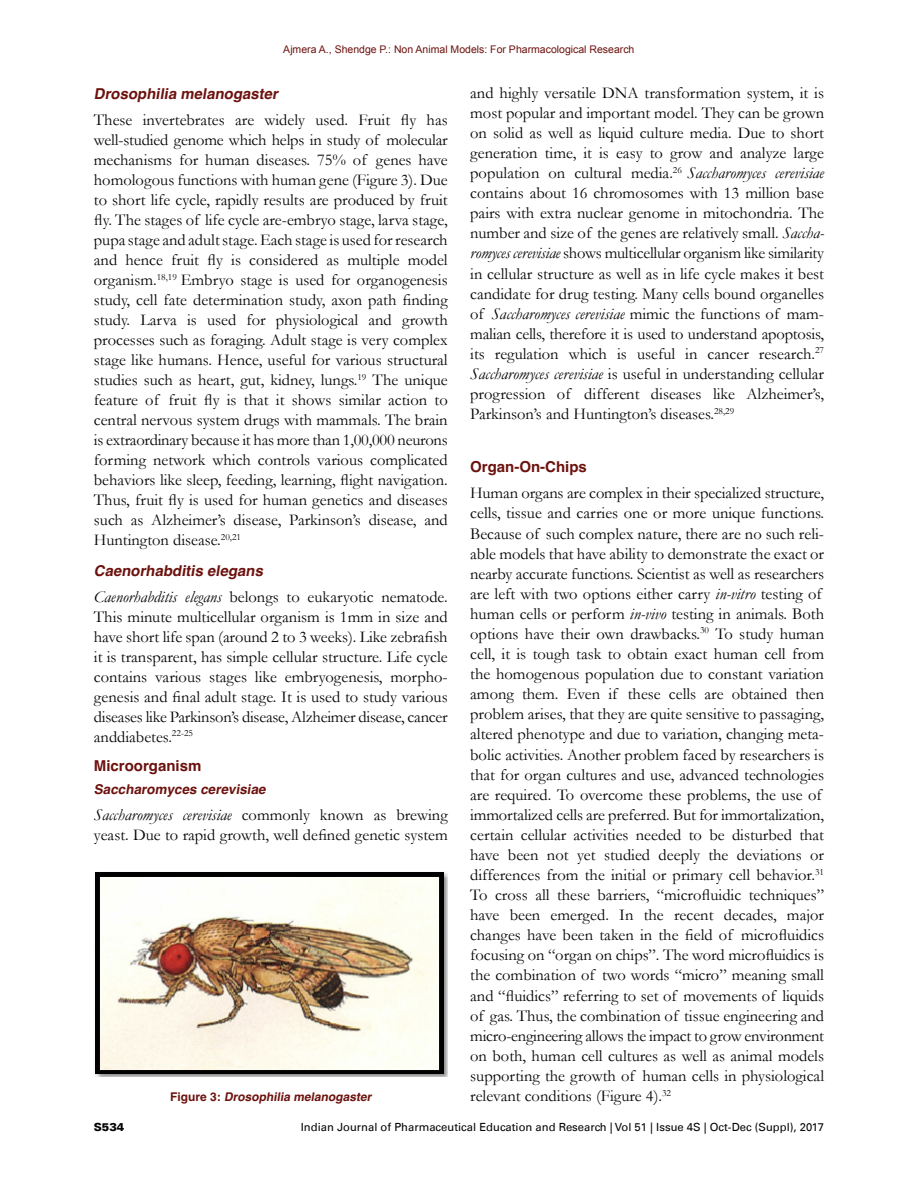
<style>
.page{position:relative;width:918px;height:1188px;background:#fff}
.page>*{position:absolute;margin:0;border:0;box-sizing:border-box;transform-origin:0 0}
.Body_Text{font:16.5px/20.1px "Garamond";color:#050406;text-align:justify}
.t1{font:italic 700 15px "Helvetica";color:#6c120e}
.t2{font:700 15px "Helvetica";color:#6c120e}
.t3{font:italic 700 13.5px "Helvetica";color:#6c120e}
.Fig_caption{font:italic 700 12px "Helvetica";color:#6c120e}
.t4{font:11.25px "Univers LT";color:#050406}
.t5{font:900 11.25px "Univers LT";color:#050406}
.t6{font:10.5px "Arial";color:#6c120e}
.s1{font-style:italic}
.s2{font-style:normal}
</style>
<div class="page">
<img style="left:95px;top:872px;width:353px;height:205px">
<p class="t6" style="left:283px;top:42px;width:353px">Ajmera A., Shendge P.: Non Animal Models: For Pharmacological Research</p>
<h2 class="t1" style="left:94px;top:80px;width:190px">Drosophilia melanogaster</h2>
<p class="Body_Text" style="left:94px;top:109px;width:355px">These invertebrates are widely used. Fruit fly has well-studied genome which helps in study of molecular mechanisms for human diseases. 75% of genes have homologous functions with human gene (Figure 3). Due to short life cycle, rapidly results are produced by fruit fly. The stages of life cycle are-embryo stage, larva stage, pupa stage and adult stage. Each stage is used for research and hence fruit fly is considered as multiple model organism.<sup>18,19</sup> Embryo stage is used for organogenesis study, cell fate determination study, axon path finding study. Larva is used for physiological and growth processes such as foraging. Adult stage is very complex stage like humans. Hence, useful for various structural studies such as heart, gut, kidney, lungs.<sup>19</sup> The unique feature of fruit fly is that it shows similar action to central nervous system drugs with mammals. The brain is extraordinary because it has more than 1,00,000 neurons forming network which controls various complicated behaviors like sleep, feeding, learning, flight navigation.<br>Thus, fruit fly is used for human genetics and diseases such as Alzheimer’s disease, Parkinson’s disease, and Huntington disease.<sup>20,21</sup></p>
<h2 class="t1" style="left:94px;top:557px;width:175px">Caenorhabditis elegans</h2>
<p class="Body_Text" style="left:94px;top:586px;width:355px"><span class="s1">Caenorhabditis elegans</span> belongs to eukaryotic nematode.<br>This minute multicellular organism is 1mm in size and have short life span (around 2 to 3 weeks). Like zebrafish it is transparent, has simple cellular structure. Life cycle contains various stages like embryogenesis, morpho&shy;genesis and final adult stage. It is used to study various diseases like Parkinson’s disease, Alzheimer disease, cancer anddiabetes.<sup>22-25</sup></p>
<h2 class="t2" style="left:94px;top:752px;width:109px">Microorganism</h2>
<h3 class="t3" style="left:94px;top:777px;width:177px">Saccharomyces cerevisiae</h3>
<p class="Body_Text" style="left:94px;top:804px;width:355px"><span class="s1">Saccharomyces cerevisiae</span> commonly known as brewing yeast. Due to rapid growth, well defined genetic system</p>
<p class="Fig_caption" style="left:170px;top:1086px;width:206px"><span class="s2">F i g u r e 3 :</span> Drosophilia melanogaster</p>
<p class="Body_Text" style="left:470px;top:82px;width:355px">and highly versatile DNA transformation system, it is most popular and important model. They can be grown on solid as well as liquid culture media. Due to short generation time, it is easy to grow and analyze large population on cultural media.<sup>26</sup> <span class="s1">Saccharomyces cerevisiae </span>contains about 16 chromosomes with 13 million base pairs with extra nuclear genome in mitochondria. The number and size of the genes are relatively small. <span class="s1">Saccha&shy;romyces cerevisiae</span> shows multicellular organism like similarity in cellular structure as well as in life cycle makes it best candidate for drug testing. Many cells bound organelles of <span class="s1">Saccharomyces cerevisiae</span> mimic the functions of mam&shy;malian cells, therefore it is used to understand apoptosis, its regulation which is useful in cancer research.<sup>27<br></sup><span class="s1">Saccharomyces cerevisiae</span> is useful in understanding cellular progression of different diseases like Alzheimer’s, Parkinson’s and Huntington’s diseases.<sup>28,29</sup></p>
<h2 class="t2" style="left:470px;top:453px;width:118px">Organ-On-Chips</h2>
<p class="Body_Text" style="left:470px;top:483px;width:355px;text-align:left">Human organs are complex in their specialized structure, cells, tissue and carries one or more unique functions.<br>Because of such complex nature, there are no such reli&shy;able models that have ability to demonstrate the exact or nearby accurate functions. Scientist as well as researchers are left with two options either carry <span class="s1">in-vitro</span> testing of human cells or perform <span class="s1">in-vivo</span> testing in animals. Both options have their own drawbacks.<sup>30</sup> To study human cell, it is tough task to obtain exact human cell from the homogenous population due to constant variation among them. Even if these cells are obtained then problem arises, that they are quite sensitive to passaging, altered phenotype and due to variation, changing meta&shy;bolic activities. Another problem faced by researchers is that for organ cultures and use, advanced technologies are required. To overcome these problems, the use of immortalized cells are preferred. But for immortalization, certain cellular activities needed to be disturbed that have been not yet studied deeply the deviations or differences from the initial or primary cell behavior.<sup>31<br></sup>To cross all these barriers, “microfluidic techniques” have been emerged. In the recent decades, major changes have been taken in the field of microfluidics focusing on “organ on chips”. The word microfluidics is the combination of two words “micro” meaning small and “fluidics” referring to set of movements of liquids of gas. Thus, the combination of tissue engineering and micro-engineering allows the impact to grow environment on both, human cell cultures as well as animal models supporting the growth of human cells in physiological relevant conditions (Figure 4).<sup>32</sup></p>
<p class="t5" style="left:94px;top:1120px;width:32px">S534</p>
<p class="t4" style="left:301px;top:1120px;width:525px">Indian Journal of Pharmaceutical Education and Research | Vol 51 | Issue 4S | Oct-Dec (Suppl), 2017</p>
</div>
